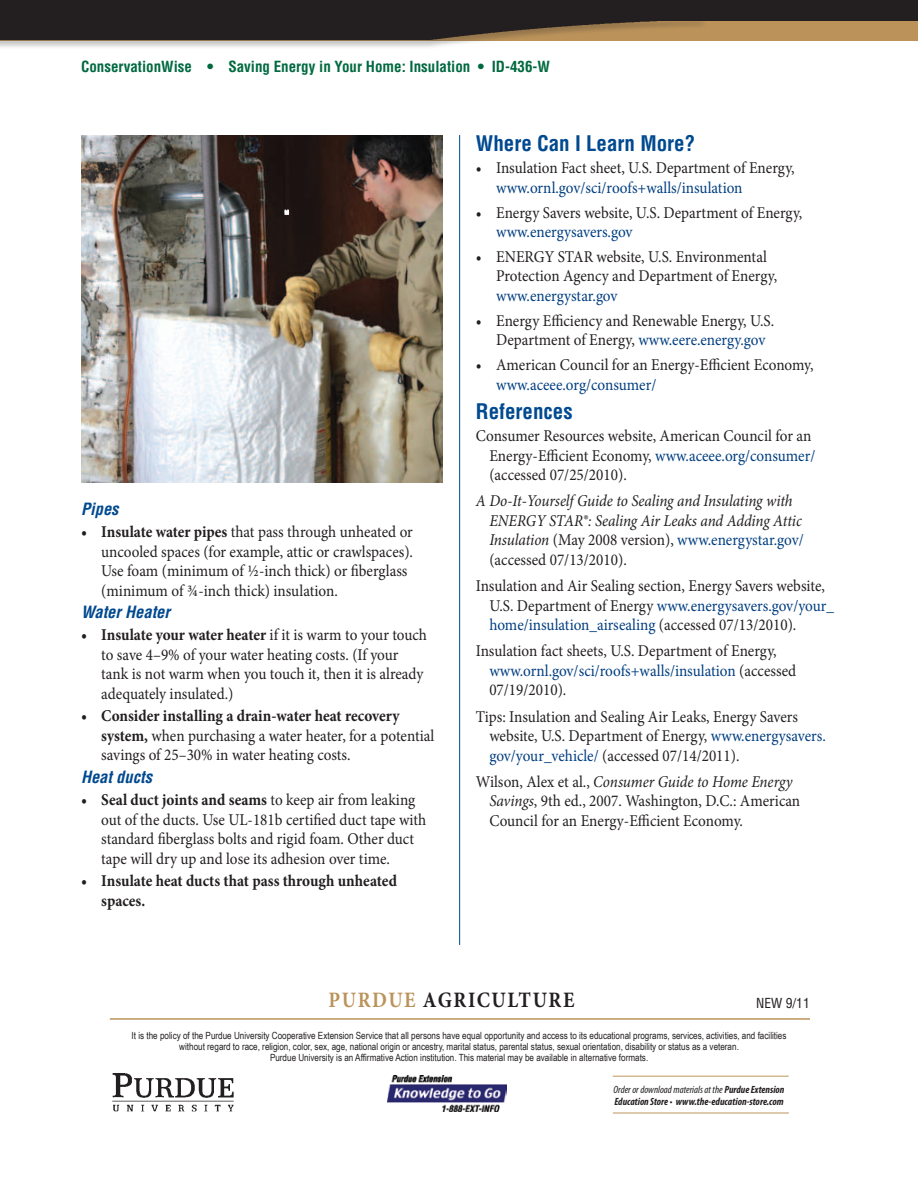
<style>
.page{position:relative;width:918px;height:1188px;background:#fff}
.page>*{position:absolute;margin:0;border:0;box-sizing:border-box;transform-origin:0 0}
.t1{font:700 22.05px "Minion Pro";letter-spacing:.08em;color:#231f20;scale:.89 1}
.t2{font:700 condensed 21px "Helvetica";color:#014990}
.t3{font:16.5px/19.5px "Minion Pro";color:#231f20;scale:.92 1}
.t4{font:16.5px/19.5px "Minion Pro";color:#221e1f;scale:.92 1}
.t5{font:italic 16.5px/19.5px "Minion Pro";letter-spacing:-.01em;color:#231f20;scale:.92 1}
.t6{font:16.5px "Minion Pro";color:#013e80;scale:.92 1}
.t7{font:700 16.5px/19.5px "Minion Pro";color:#221e1f;scale:.92 1}
.t8{font:italic 700 condensed 16.5px "Helvetica";color:#014990}
.t9{font:700 condensed 15px "Helvetica";color:#00693f}
.t10{font:condensed 13.5px "Helvetica";color:#231f20}
.t11{font:italic 700 condensed 10.5px/12px "Myriad Pro";color:#231f20}
.t12{font:9.9px/11.2px "Arial Narrow";color:#231f20;text-align:center}
.s1{font-weight:700}
.s2{color:#013e80}
.s3{font-style:normal}
.s4{font-style:normal;color:#013e80}
.s5{font-style:italic}
.s6{color:#bb935a}
.s7{font-weight:400}
.s8{font-weight:400;font-style:normal}
</style>
<div class="page">
<div style="left:0;top:13px;width:918px;height:28px;background:#bb935a"></div>
<div style="left:0;top:18px;width:708px;height:31px;background:#231f20;opacity:.25"></div>
<img style="left:0;top:20px;width:707px;height:20px">
<div style="left:0;top:0;width:918px;height:20px;background:#231f20"></div>
<img style="left:81px;top:135px;width:361px;height:348px">
<hr style="left:459px;top:135px;width:1px;height:810px;background:#014990">
<svg style="left:284px;top:209px;width:5px;height:6px"></svg>
<hr style="left:110px;top:1018px;width:700px;height:2px;background:#bb935a">
<img style="left:387px;top:1075px;width:120px;height:37px">
<hr style="left:613px;top:1076px;width:176px;height:1px;background:#bb935a">
<hr style="left:613px;top:1113px;width:176px;height:1px;background:#bb935a">
<img style="left:112px;top:1073px;width:122px;height:39px">
<p class="t9" style="left:81px;top:57px;width:471px">ConservationWise • Saving Energy in Your Home: Insulation • ID-436-W</p>
<p class="t8" style="left:81px;top:499px;width:39px">Pipes</p>
<p class="t4" style="left:101px;top:522px;width:340px;text-indent:-20px"><span class="s1">• Insulate water pipes</span> that pass through unheated or uncooled spaces (for example, attic or crawlspaces).<br>Use foam (minimum of ½-inch thick) or fiberglass (minimum of ¾-inch thick) insulation.</p>
<p class="t8" style="left:81px;top:602px;width:91px">Water Heater</p>
<p class="t4" style="left:101px;top:625px;width:356px;text-indent:-20px"><span class="s1">• Insulate your water heater</span> if it is warm to your touch to save 4–9% of your water heating costs. (If your tank is not warm when you touch it, then it is already adequately insulated.)</p>
<p class="t4" style="left:101px;top:707px;width:364px;text-indent:-20px"><span class="s1">• Consider installing a drain-water heat recovery system,</span> when purchasing a water heater, for a potential savings of 25–30% in water heating costs.</p>
<p class="t8" style="left:81px;top:767px;width:73px">Heat ducts</p>
<p class="t4" style="left:101px;top:790px;width:355px;text-indent:-20px"><span class="s1">• Seal duct joints and seams</span> to keep air from leaking out of the ducts. Use UL-181b certified duct tape with standard fiberglass bolts and rigid foam. Other duct tape will dry up and lose its adhesion over time.</p>
<p class="t7" style="left:101px;top:871px;width:323px;text-indent:-20px">• Insulate heat ducts that pass through unheated spaces.</p>
<p class="t2" style="left:476px;top:131px;width:221px">Where Can I Learn More?</p>
<p class="t3" style="left:476px;top:158px;width:348px">• Insulation Fact sheet, U.S. Department of Energy,</p>
<p class="t6" style="left:496px;top:176px;width:269px">www.ornl.gov/sci/roofs+walls/insulation</p>
<p class="t3" style="left:476px;top:203px;width:356px">• Energy Savers website, U.S. Department of Energy,</p>
<p class="t6" style="left:496px;top:221px;width:150px">www.energysavers.gov</p>
<p class="t3" style="left:496px;top:247px;width:307px;text-indent:-20px">• ENERGY STAR website, U.S. Environmental<br>Protection Agency and Department of Energy,</p>
<p class="t6" style="left:496px;top:285px;width:133px">www.energystar.gov</p>
<p class="t3" style="left:496px;top:311px;width:304px;text-indent:-20px">• Energy Efficiency and Renewable Energy, U.S.<br>Department of Energy, <span class="s2">www.eere.energy.gov</span></p>
<p class="t3" style="left:476px;top:355px;width:369px">• American Council for an Energy-Efficient Economy,</p>
<p class="t6" style="left:496px;top:373px;width:176px">www.aceee.org/consumer/</p>
<p class="t2" style="left:476px;top:399px;width:98px">References</p>
<p class="t3" style="left:489px;top:426px;width:356px;text-indent:-13px">Consumer Resources website, American Council for an<br>Energy-Efficient Economy, <span class="s2">www.aceee.org/consumer/ </span>(accessed 07/25/2010).</p>
<p class="t5" style="left:489px;top:491px;width:343px;text-indent:-13px">A Do-It-Yourself Guide to Sealing and Insulating with ENERGY STAR®: Sealing Air Leaks and Adding Attic Insulation <span class="s3">(May 2008 version),</span> <span class="s4">www.energystar.gov/ </span><span class="s3">(accessed 07/13/2010).</span></p>
<p class="t3" style="left:489px;top:576px;width:376px;text-indent:-13px">Insulation and Air Sealing section, Energy Savers website,<br>U.S. Department of Energy <span class="s2">www.energysavers.gov/your_ home/insulation_airsealing</span> (accessed 07/13/2010).</p>
<p class="t3" style="left:489px;top:641px;width:335px;text-indent:-13px">Insulation fact sheets, U.S. Department of Energy, <span class="s2">www.ornl.gov/sci/roofs+walls/insulation</span> (accessed<br>07/19/2010).</p>
<p class="t3" style="left:489px;top:707px;width:367px;text-indent:-13px">Tips: Insulation and Sealing Air Leaks, Energy Savers website, U.S. Department of Energy, <span class="s2">www.energysavers. gov/your_vehicle/</span> (accessed 07/14/2011).</p>
<p class="t3" style="left:489px;top:772px;width:339px;text-indent:-13px">Wilson, Alex et al., <span class="s5">Consumer Guide to Home Energy<br>Savings</span>, 9th ed., 2007. Washington, D.C.: American<br>Council for an Energy-Efficient Economy.</p>
<h1 class="t1" style="left:329px;top:985px;width:278px"><span class="s6">Purdue</span> Agriculture</h1>
<p class="t10" style="left:756px;top:995px;width:55px">NEW 9/11</p>
<p class="t12" style="left:132px;top:1029px;width:656px">It is the policy of the Purdue University Cooperative Extension Service that all persons have equal opportunity and access to its educational programs, services, activities, and facilities without regard to race, religion, color, sex, age, national origin or ancestry, marital status, parental status, sexual orientation, disability or status as a veteran.<br>Purdue University is an Affirmative Action institution. This material may be available in alternative formats.</p>
<p class="t11" style="left:614px;top:1083px;width:172px"><span class="s7">Order or download materials at the</span> Purdue Extension<br>Education Store <span class="s8">•</span> www.the-education-store.com</p>
</div>
